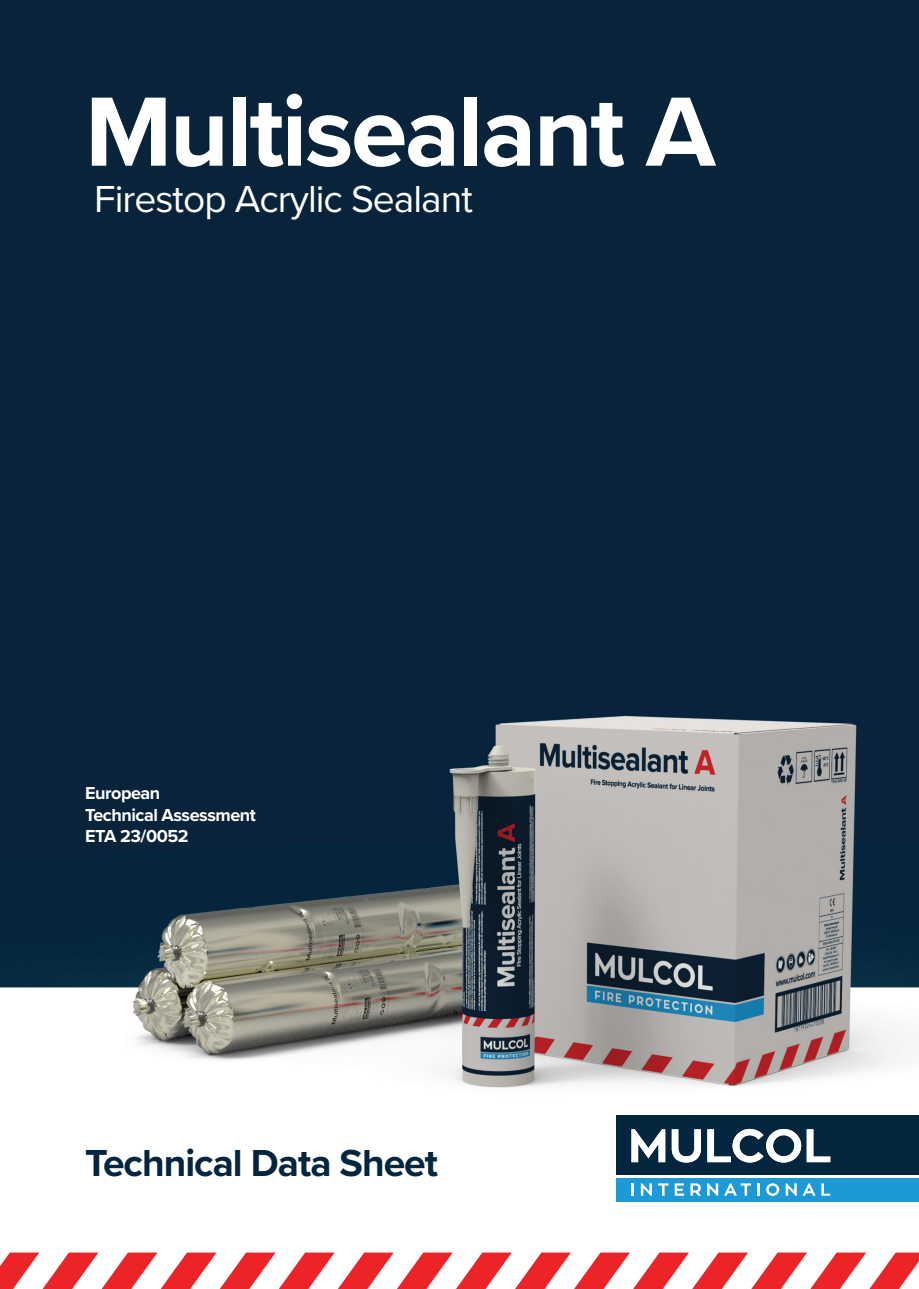
<style>
.page{position:relative;width:919px;height:1289px;background:#fff}
.page>*{position:absolute;margin:0;border:0;box-sizing:border-box;transform-origin:0 0}
.t1{font:700 102px "Proxima Nova";letter-spacing:-.025em;color:#fff}
.t2{font:39px "Proxima Nova";letter-spacing:-.025em;color:#fff}
.Subkoppen{font:700 39px "Proxima Nova";letter-spacing:-.025em;color:#03253e}
.t3{font:700 18px "Proxima Nova";letter-spacing:-.025em;color:#fff}
</style>
<div class="page">
<img style="left:0;top:0;width:918px;height:1202px">
<svg style="left:0;top:1252px;width:918px;height:36px"></svg>
<div style="left:616px;top:1115px;width:302px;height:60px;background:#03253e"></div>
<div style="left:616px;top:1178px;width:302px;height:23px;background:#1d99d6"></div>
<svg style="left:631px;top:1129px;width:34px;height:33px"></svg>
<svg style="left:671px;top:1129px;width:29px;height:33px"></svg>
<svg style="left:707px;top:1128px;width:123px;height:34px"></svg>
<svg style="left:631px;top:1183px;width:3px;height:12px"></svg>
<svg style="left:640px;top:1183px;width:12px;height:12px"></svg>
<svg style="left:658px;top:1183px;width:10px;height:12px"></svg>
<svg style="left:674px;top:1183px;width:10px;height:12px"></svg>
<svg style="left:690px;top:1183px;width:11px;height:12px"></svg>
<svg style="left:707px;top:1183px;width:11px;height:12px"></svg>
<svg style="left:724px;top:1183px;width:27px;height:12px"></svg>
<svg style="left:757px;top:1183px;width:2px;height:12px"></svg>
<svg style="left:766px;top:1183px;width:13px;height:12px"></svg>
<svg style="left:785px;top:1183px;width:11px;height:12px"></svg>
<svg style="left:803px;top:1183px;width:12px;height:12px"></svg>
<svg style="left:821px;top:1183px;width:9px;height:12px"></svg>
<p class="t1" style="left:85px;top:56px;width:632px">Multisealant A</p>
<p class="t2" style="left:94px;top:170px;width:380px">Firestop Acrylic Sealant</p>
<p class="t3" style="left:85px;top:779px;width:77px">European</p>
<p class="t3" style="left:85px;top:801px;width:172px">Technical Assessment</p>
<p class="t3" style="left:85px;top:822px;width:105px">ETA 23/0052</p>
<p class="Subkoppen" style="left:85px;top:1133px;width:354px">Technical Data Sheet</p>
</div>
